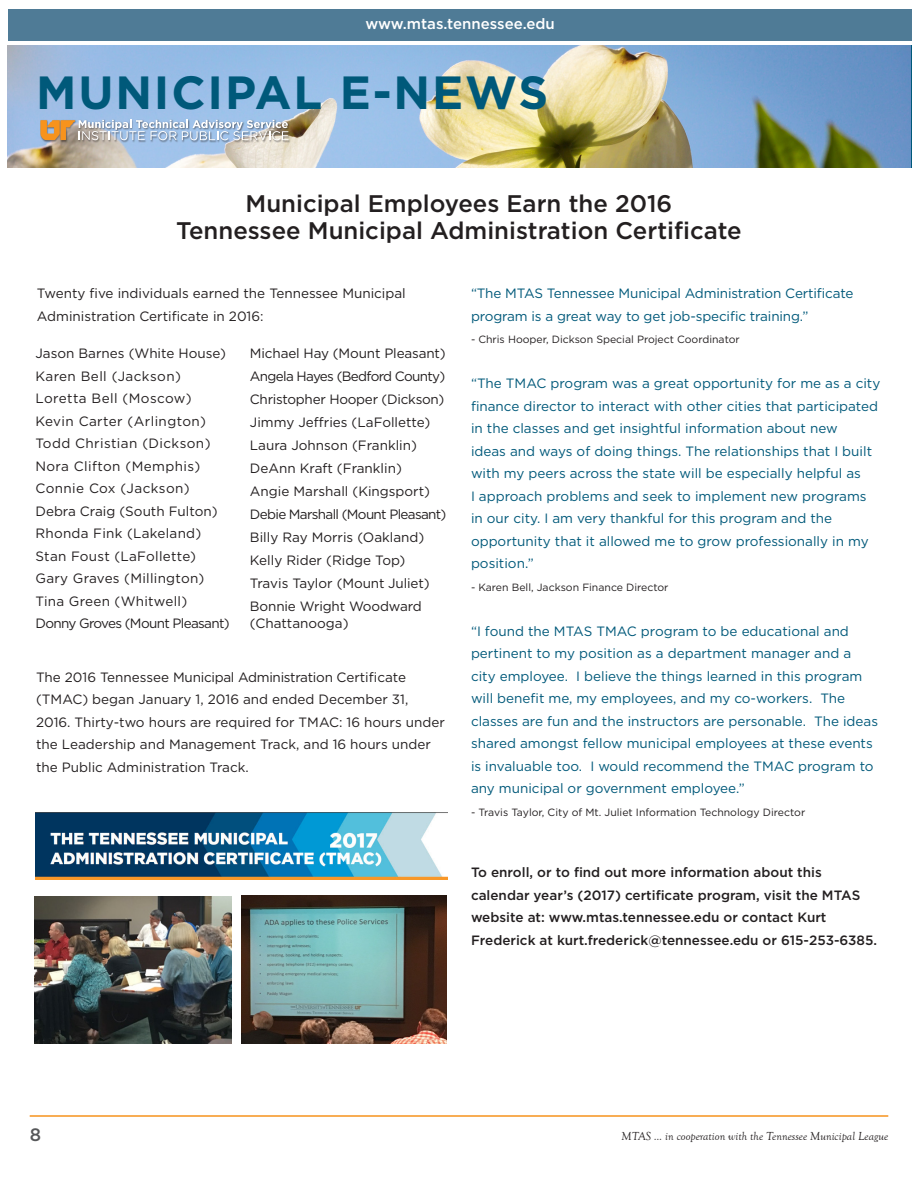
<style>
.page{position:relative;width:918px;height:1188px;background:#fff}
.page>*{position:absolute;margin:0;border:0;box-sizing:border-box;transform-origin:0 0}
.t1{font:700 46.5px "Gotham";letter-spacing:.04em;color:#00597a}
.t2{font:500 24px "Gotham";color:#231f20}
.t3{font:500 18px "Gotham";color:#57585a}
.t4{font:500 15px "Gotham";color:#fff}
.t5{font:13.5px/22.5px "Gotham";color:#00597a}
.t6{font:13.5px/22.5px "Gotham";color:#231f20}
.t7{font:500 13.5px/22.5px "Gotham";color:#231f20}
.t8{font:13.5px "Gotham";letter-spacing:.03em;color:#231f20}
.t9{font:13.5px "Gotham";letter-spacing:.02em;color:#231f20}
.t10{font:13.5px "Gotham";letter-spacing:-.05em;color:#231f20}
.t11{font:13.5px "Gotham";letter-spacing:-.02em;color:#231f20}
.t12{font:italic 12px "Goudy Old Style T";color:#231f20}
.t13{font:10.5px "Gotham";color:#231f20}
</style>
<div class="page">
<hr style="left:30px;top:1115px;width:858px;height:2px;background:#f7931d">
<div style="left:8px;top:9px;width:904px;height:31px;background:#4f7b96"></div>
<img style="left:8px;top:45px;width:902px;height:122px">
<div style="left:40px;top:120px;width:251px;height:23px;background:#231f20;opacity:.55"></div>
<svg style="left:40px;top:120px;width:248px;height:20px;background:#b8bbbf"></svg>
<img style="left:34px;top:896px;width:197px;height:148px">
<img style="left:242px;top:896px;width:204px;height:148px">
<img style="left:36px;top:812px;width:412px;height:67px">
<p class="t4" style="left:365px;top:14px;width:191px">www.mtas.tennessee.edu</p>
<h1 class="t1" style="left:36px;top:62px;width:514px">MUNICIPAL E-NEWS</h1>
<p class="t2" style="left:246px;top:188px;width:428px">Municipal Employees Earn the 2016</p>
<p class="t2" style="left:176px;top:215px;width:567px">Tennessee Municipal Administration Certificate</p>
<p class="t6" style="left:37px;top:282px;width:370px">Twenty five individuals earned the Tennessee Municipal<br>Administration Certificate in 2016:</p>
<p class="t5" style="left:471px;top:282px;width:384px">“The MTAS Tennessee Municipal Administration Certificate program is a great way to get job-specific training.”</p>
<p class="t13" style="left:471px;top:333px;width:270px">- Chris Hooper, Dickson Special Project Coordinator</p>
<p class="t5" style="left:471px;top:372px;width:411px">“The TMAC program was a great opportunity for me as a city finance director to interact with other cities that participated in the classes and get insightful information about new<br>ideas and ways of doing things. The relationships that I built with my peers across the state will be especially helpful as<br>I approach problems and seek to implement new programs in our city. I am very thankful for this program and the opportunity that it allowed me to grow professionally in my position.”</p>
<p class="t13" style="left:471px;top:580px;width:199px">- Karen Bell, Jackson Finance Director</p>
<p class="t5" style="left:471px;top:619px;width:409px">“I found the MTAS TMAC program to be educational and pertinent to my position as a department manager and a city employee. I believe the things learned in this program will benefit me, my employees, and my co-workers. The classes are fun and the instructors are personable. The ideas shared amongst fellow municipal employees at these events is invaluable too. I would recommend the TMAC program to any municipal or government employee.”</p>
<p class="t13" style="left:471px;top:805px;width:336px">- Travis Taylor, City of Mt. Juliet Information Technology Director</p>
<p class="t6" style="left:35px;top:342px;width:192px">Jason Barnes (White House)</p>
<p class="t8" style="left:35px;top:367px;width:147px">Karen Bell (Jackson)</p>
<p class="t8" style="left:35px;top:390px;width:158px">Loretta Bell (Moscow)</p>
<p class="t8" style="left:35px;top:412px;width:172px">Kevin Carter (Arlington)</p>
<p class="t8" style="left:35px;top:435px;width:177px">Todd Christian (Dickson)</p>
<p class="t8" style="left:35px;top:457px;width:166px">Nora Clifton (Memphis)</p>
<p class="t8" style="left:35px;top:480px;width:156px">Connie Cox (Jackson)</p>
<p class="t6" style="left:35px;top:499px;width:184px">Debra Craig (South Fulton)</p>
<p class="t9" style="left:35px;top:525px;width:167px">Rhonda Fink (Lakeland)</p>
<p class="t9" style="left:35px;top:547px;width:162px">Stan Foust (LaFollette)</p>
<p class="t9" style="left:35px;top:570px;width:170px">Gary Graves (Millington)</p>
<p class="t9" style="left:35px;top:592px;width:153px">Tina Green (Whitwell)</p>
<p class="t10" style="left:35px;top:615px;width:196px">Donny Groves (Mount Pleasant)</p>
<p class="t6" style="left:250px;top:342px;width:197px">Michael Hay (Mount Pleasant)</p>
<p class="t10" style="left:250px;top:368px;width:197px">Angela Hayes (Bedford County)</p>
<p class="t11" style="left:250px;top:391px;width:196px">Christopher Hooper (Dickson)</p>
<p class="t6" style="left:250px;top:411px;width:182px">Jimmy Jeffries (LaFollette)</p>
<p class="t6" style="left:250px;top:433px;width:169px;line-height:23px">Laura Johnson (Franklin)<br>DeAnn Kraft (Franklin)</p>
<p class="t6" style="left:250px;top:480px;width:182px">Angie Marshall (Kingsport)</p>
<p class="t10" style="left:250px;top:505px;width:198px">Debie Marshall (Mount Pleasant)</p>
<p class="t6" style="left:250px;top:525px;width:176px">Billy Ray Morris (Oakland)</p>
<p class="t6" style="left:250px;top:548px;width:157px">Kelly Rider (Ridge Top)</p>
<p class="t6" style="left:250px;top:571px;width:181px">Travis Taylor (Mount Juliet)</p>
<p class="t6" style="left:250px;top:597px;width:173px;line-height:17px">Bonnie Wright Woodward (Chattanooga)</p>
<p class="t6" style="left:36px;top:665px;width:410px">The 2016 Tennessee Municipal Administration Certificate (TMAC) began January 1, 2016 and ended December 31, 2016. Thirty-two hours are required for TMAC: 16 hours under the Leadership and Management Track, and 16 hours under the Public Administration Track.</p>
<p class="t7" style="left:471px;top:861px;width:408px">To enroll, or to find out more information about this calendar year’s (2017) certificate program, visit the MTAS website at: www.mtas.tennessee.edu or contact Kurt Frederick at kurt.frederick@tennessee.edu or 615-253-6385.</p>
<h3 class="t3" style="left:30px;top:1123px;width:13px">8</h3>
<p class="t12" style="left:622px;top:1130px;width:268px">MTAS ... in cooperation with the Tennessee Municipal League</p>
</div>
